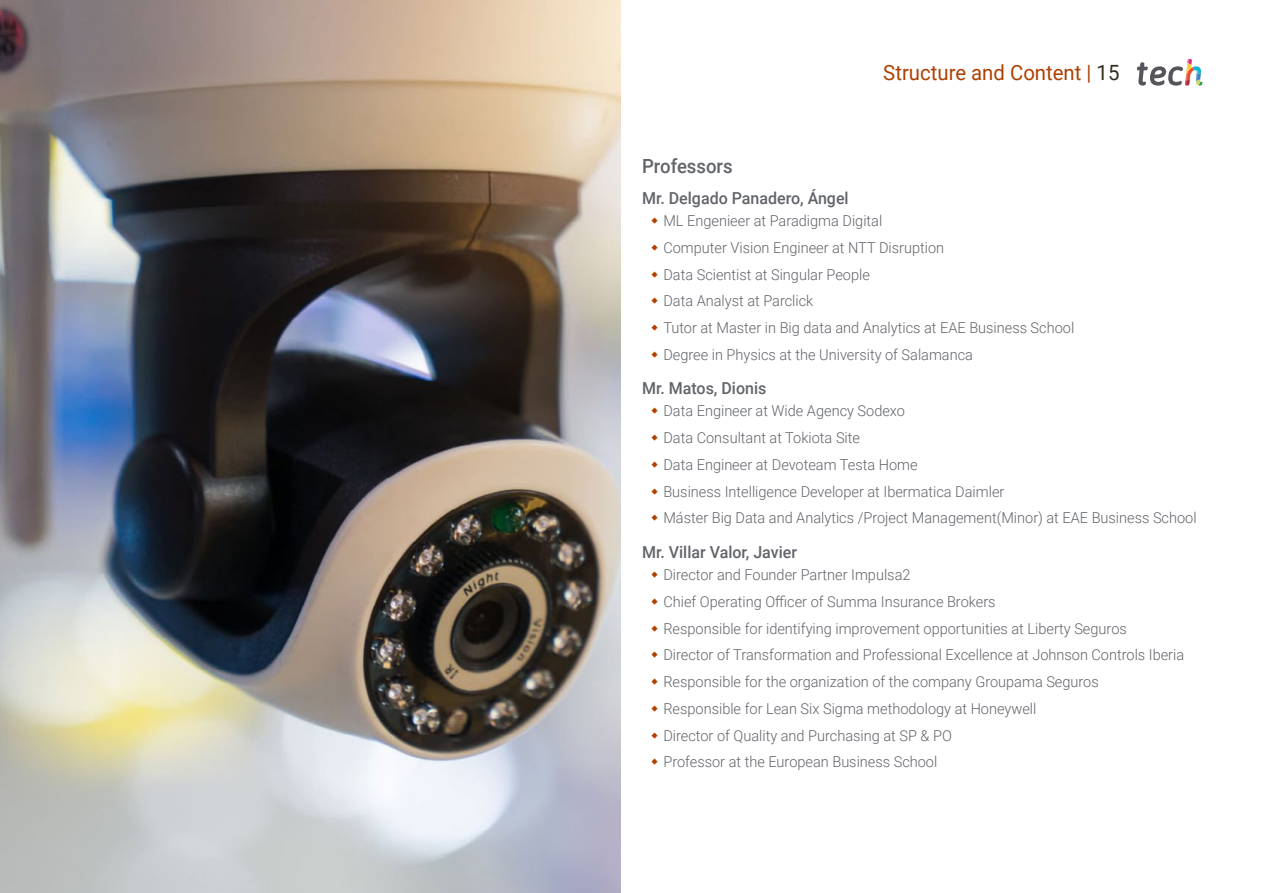
<style>
.page{position:relative;width:1263px;height:893px;background:#fff}
.page>*{position:absolute;margin:0;border:0;box-sizing:border-box;transform-origin:0 0}
.t1{font:21px "Roboto";color:#ae4000}
.t2{font:500 19.5px "Roboto";color:#61646a;scale:.95 1}
.t3{font:500 16.5px "Roboto";color:#61646a}
.t4{font:300 15px/26.7px "Roboto";color:#61646a}
.s1{color:#312e20}
</style>
<div class="page">
<img style="left:0;top:0;width:621px;height:893px">
<svg style="left:1137px;top:59px;width:65px;height:27px"></svg>
<h1 class="t1" style="left:883px;top:57px;width:238px">Structure and Content | <span class="s1">15</span></h1>
<h2 class="t2" style="left:642px;top:153px;width:97px">Professors</h2>
<p class="t3" style="left:642px;top:186px;width:208px">Mr. Delgado Panadero, Ángel</p>
<p class="t4" style="left:663px;top:207px;width:412px">ML Engenieer at Paradigma Digital<br>Computer Vision Engineer at NTT Disruption<br>Data Scientist at Singular People<br>Data Analyst at Parclick<br>Tutor at Master in Big data and Analytics at EAE Business School Degree in Physics at the University of Salamanca</p>
<p class="t3" style="left:642px;top:377px;width:126px">Mr. Matos, Dionis</p>
<p class="t4" style="left:663px;top:397px;width:535px">Data Engineer at Wide Agency Sodexo<br>Data Consultant at Tokiota Site<br>Data Engineer at Devoteam Testa Home<br>Business Intelligence Developer at Ibermatica Daimler<br>Máster Big Data and Analytics /Project Management(Minor) at EAE Business School</p>
<p class="t3" style="left:642px;top:540px;width:156px">Mr. Villar Valor, Javier</p>
<p class="t4" style="left:663px;top:561px;width:522px">Director and Founder Partner Impulsa2<br>Chief Operating Officer of Summa Insurance Brokers<br>Responsible for identifying improvement opportunities at Liberty Seguros<br>Director of Transformation and Professional Excellence at Johnson Controls Iberia Responsible for the organization of the company Groupama Seguros<br>Responsible for Lean Six Sigma methodology at Honeywell<br>Director of Quality and Purchasing at SP &amp; PO<br>Professor at the European Business School</p>
</div>
